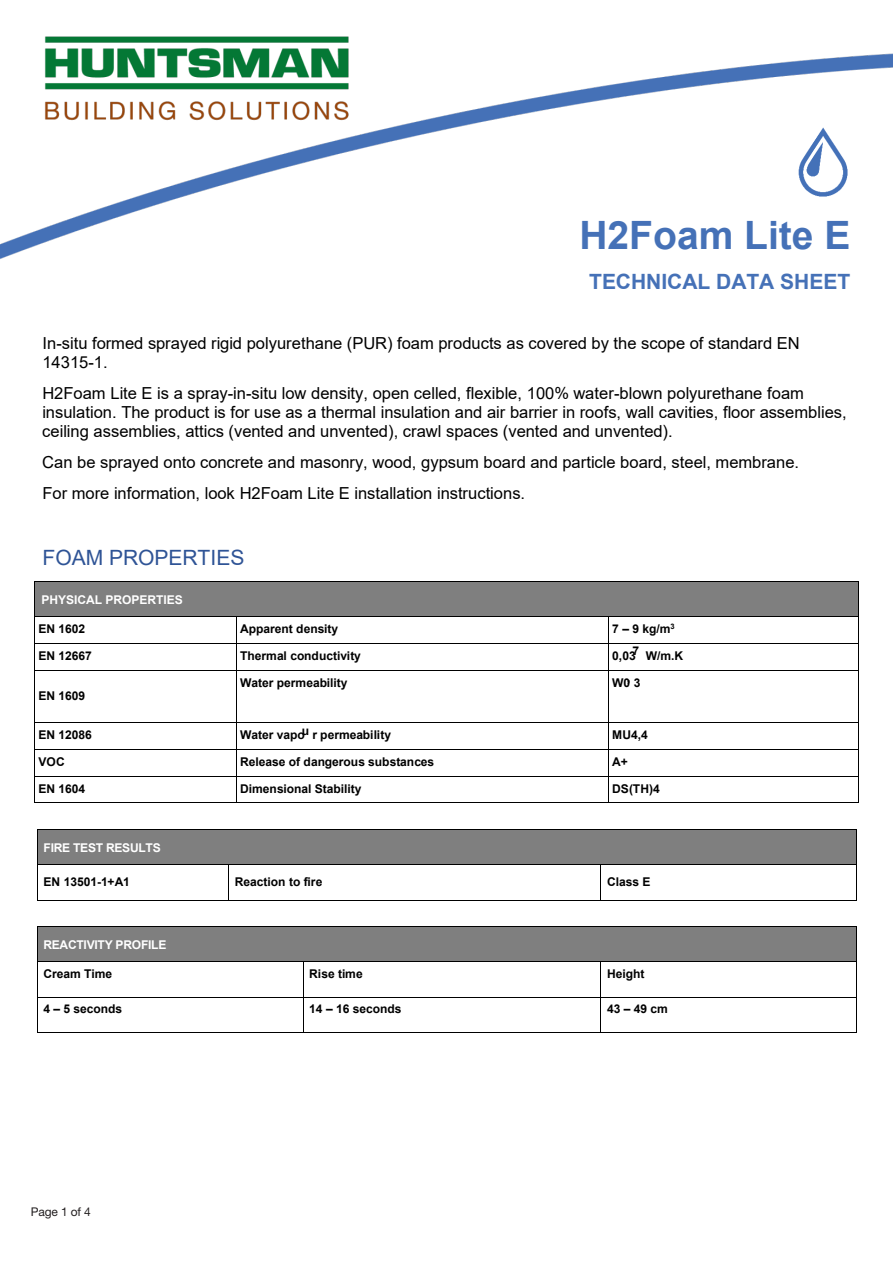
<style>
.page{position:relative;width:893px;height:1263px;background:#fff}
.page>*{position:absolute;margin:0;border:0;box-sizing:border-box;transform-origin:0 0}
.t1{font:700 39px "Arial";color:#4571b7}
.t2{font:700 21px "Arial";color:#4571b7}
.t3{font:21px "Arial";color:#2f5496}
.t4{font:16.5px/19px "Arial";color:#000}
.t5{font:700 12px "Arial";letter-spacing:-.005em;color:#000}
.t6{font:700 12px "Arial";letter-spacing:-.02em;color:#fff}
.t7{font:12px "Helvetica Neue LT Pro";letter-spacing:-.01em;color:#231f20}
</style>
<div class="page">
<img style="left:0;top:36px;width:893px;height:223px">
<div style="left:35px;top:582px;width:823px;height:34px;background:#7f7f7f"></div>
<hr style="left:35px;top:581px;width:823px;height:1px;background:#000">
<hr style="left:35px;top:586px;width:1px;height:30px;background:#000">
<hr style="left:858px;top:586px;width:1px;height:30px;background:#000">
<hr style="left:36px;top:616px;width:200px;height:1px;background:#000">
<hr style="left:237px;top:616px;width:371px;height:1px;background:#000">
<hr style="left:609px;top:616px;width:249px;height:1px;background:#000">
<hr style="left:35px;top:643px;width:201px;height:1px;background:#000">
<hr style="left:237px;top:643px;width:371px;height:1px;background:#000">
<hr style="left:609px;top:643px;width:249px;height:1px;background:#000">
<svg style="left:34px;top:616px;width:2px;height:55px"></svg>
<hr style="left:35px;top:670px;width:201px;height:1px;background:#000">
<svg style="left:236px;top:616px;width:1px;height:55px"></svg>
<hr style="left:237px;top:670px;width:371px;height:1px;background:#000">
<svg style="left:608px;top:616px;width:1px;height:55px"></svg>
<hr style="left:609px;top:670px;width:249px;height:1px;background:#000">
<svg style="left:858px;top:616px;width:1px;height:55px"></svg>
<hr style="left:34px;top:671px;width:1px;height:51px;background:#000">
<hr style="left:236px;top:671px;width:1px;height:51px;background:#000">
<hr style="left:608px;top:671px;width:1px;height:51px;background:#000">
<hr style="left:858px;top:671px;width:1px;height:51px;background:#000">
<hr style="left:35px;top:722px;width:201px;height:1px;background:#000">
<hr style="left:237px;top:722px;width:371px;height:1px;background:#000">
<hr style="left:609px;top:722px;width:249px;height:1px;background:#000">
<hr style="left:35px;top:749px;width:201px;height:1px;background:#000">
<hr style="left:237px;top:749px;width:371px;height:1px;background:#000">
<hr style="left:609px;top:749px;width:249px;height:1px;background:#000">
<hr style="left:35px;top:776px;width:201px;height:1px;background:#000">
<hr style="left:237px;top:776px;width:371px;height:1px;background:#000">
<hr style="left:609px;top:776px;width:249px;height:1px;background:#000">
<svg style="left:34px;top:722px;width:1px;height:81px"></svg>
<hr style="left:35px;top:802px;width:201px;height:1px;background:#000">
<svg style="left:236px;top:722px;width:1px;height:81px"></svg>
<hr style="left:237px;top:802px;width:371px;height:1px;background:#000">
<svg style="left:608px;top:722px;width:1px;height:81px"></svg>
<hr style="left:609px;top:802px;width:249px;height:1px;background:#000">
<svg style="left:858px;top:722px;width:1px;height:81px"></svg>
<div style="left:37px;top:830px;width:819px;height:34px;background:#7f7f7f"></div>
<hr style="left:37px;top:829px;width:819px;height:1px;background:#000">
<hr style="left:37px;top:834px;width:1px;height:30px;background:#000">
<hr style="left:856px;top:834px;width:1px;height:30px;background:#000">
<hr style="left:37px;top:864px;width:191px;height:1px;background:#000">
<hr style="left:229px;top:864px;width:371px;height:1px;background:#000">
<hr style="left:601px;top:864px;width:255px;height:1px;background:#000">
<hr style="left:37px;top:870px;width:1px;height:30px;background:#000">
<hr style="left:37px;top:900px;width:191px;height:1px;background:#000">
<hr style="left:228px;top:870px;width:1px;height:30px;background:#000">
<hr style="left:229px;top:900px;width:371px;height:1px;background:#000">
<hr style="left:600px;top:870px;width:1px;height:30px;background:#000">
<hr style="left:601px;top:900px;width:255px;height:1px;background:#000">
<hr style="left:856px;top:870px;width:1px;height:30px;background:#000">
<div style="left:37px;top:927px;width:819px;height:34px;background:#7f7f7f"></div>
<hr style="left:37px;top:926px;width:819px;height:1px;background:#000">
<div style="left:37px;top:957px;width:819px;height:5px;background:#7f7f7f"></div>
<hr style="left:37px;top:931px;width:1px;height:31px;background:#000">
<hr style="left:856px;top:931px;width:1px;height:31px;background:#000">
<hr style="left:37px;top:962px;width:266px;height:1px;background:#000">
<hr style="left:303px;top:962px;width:297px;height:1px;background:#000">
<hr style="left:601px;top:962px;width:255px;height:1px;background:#000">
<hr style="left:37px;top:967px;width:1px;height:30px;background:#000">
<hr style="left:303px;top:967px;width:1px;height:30px;background:#000">
<hr style="left:600px;top:967px;width:1px;height:30px;background:#000">
<hr style="left:856px;top:967px;width:1px;height:30px;background:#000">
<hr style="left:37px;top:997px;width:266px;height:1px;background:#000">
<hr style="left:303px;top:997px;width:297px;height:1px;background:#000">
<hr style="left:601px;top:997px;width:255px;height:1px;background:#000">
<hr style="left:37px;top:1002px;width:1px;height:30px;background:#000">
<hr style="left:37px;top:1032px;width:266px;height:1px;background:#000">
<hr style="left:303px;top:1002px;width:1px;height:30px;background:#000">
<hr style="left:303px;top:1032px;width:297px;height:1px;background:#000">
<hr style="left:600px;top:1002px;width:1px;height:30px;background:#000">
<hr style="left:601px;top:1032px;width:255px;height:1px;background:#000">
<hr style="left:856px;top:1002px;width:1px;height:30px;background:#000">
<img style="left:775px;top:108px;width:75px;height:92px">
<h1 class="t1" style="left:579px;top:208px;width:273px">H2Foam Lite E</h1>
<p class="t2" style="left:589px;top:267px;width:263px">TECHNICAL DATA SHEET</p>
<p class="t4" style="left:42px;top:334px;width:759px">In-situ formed sprayed rigid polyurethane (PUR) foam products as covered by the scope of standard EN<br>14315-1.</p>
<p class="t4" style="left:42px;top:384px;width:806px">H2Foam Lite E is a spray-in-situ low density, open celled, flexible, 100% water-blown polyurethane foam insulation. The product is for use as a thermal insulation and air barrier in roofs, wall cavities, floor assemblies, ceiling assemblies, attics (vented and unvented), crawl spaces (vented and unvented).</p>
<p class="t4" style="left:42px;top:446px;width:758px;line-height:31.2px">Can be sprayed onto concrete and masonry, wood, gypsum board and particle board, steel, membrane.<br>For more information, look H2Foam Lite E installation instructions.</p>
<p class="t3" style="left:42px;top:543px;width:203px">FOAM PROPERTIES</p>
<p class="t6" style="left:41px;top:592px;width:143px">PHYSICAL PROPERTIES</p>
<p class="t5" style="left:39px;top:621px;width:48px">EN 1602</p>
<p class="t5" style="left:240px;top:621px;width:100px">Apparent density</p>
<p class="t5" style="left:612px;top:621px;width:64px">7 – 9 kg/m<sup>3</sup></p>
<p class="t5" style="left:39px;top:647px;width:55px">EN 12667</p>
<p class="t5" style="left:240px;top:647px;width:122px">Thermal conductivity</p>
<p class="t5" style="left:612px;top:647px;width:72px">0,037 W/m.K</p>
<p class="t5" style="left:39px;top:687px;width:48px">EN 1609</p>
<p class="t5" style="left:240px;top:674px;width:109px">Water permeability</p>
<p class="t5" style="left:612px;top:674px;width:30px">W0, 3</p>
<p class="t5" style="left:39px;top:726px;width:55px">EN 12086</p>
<p class="t5" style="left:240px;top:726px;width:152px">Water vapou r permeability</p>
<p class="t5" style="left:612px;top:726px;width:37px">MU4,4</p>
<p class="t5" style="left:39px;top:753px;width:28px">VOC</p>
<p class="t5" style="left:240px;top:753px;width:196px">Release of dangerous substances</p>
<p class="t5" style="left:612px;top:753px;width:17px">A+</p>
<p class="t5" style="left:39px;top:780px;width:48px">EN 1604</p>
<p class="t5" style="left:240px;top:780px;width:123px">Dimensional Stability</p>
<p class="t5" style="left:612px;top:780px;width:49px">DS(TH)4</p>
<p class="t6" style="left:44px;top:839px;width:119px">FIRE TEST RESULTS</p>
<p class="t5" style="left:44px;top:874px;width:88px">EN 13501-1+A1</p>
<p class="t5" style="left:235px;top:874px;width:89px">Reaction to fire</p>
<p class="t5" style="left:607px;top:874px;width:45px">Class E</p>
<p class="t6" style="left:43px;top:937px;width:125px">REACTIVITY PROFILE</p>
<p class="t5" style="left:43px;top:965px;width:70px">Cream Time</p>
<p class="t5" style="left:309px;top:965px;width:55px">Rise time</p>
<p class="t5" style="left:607px;top:965px;width:39px">Height</p>
<p class="t5" style="left:43px;top:1001px;width:80px">4 – 5 seconds</p>
<p class="t5" style="left:309px;top:1001px;width:94px">14 – 16 seconds</p>
<p class="t5" style="left:607px;top:1001px;width:62px">43 – 49 cm</p>
<p class="t7" style="left:31px;top:1205px;width:62px">Page 1 of 4</p>
</div>
